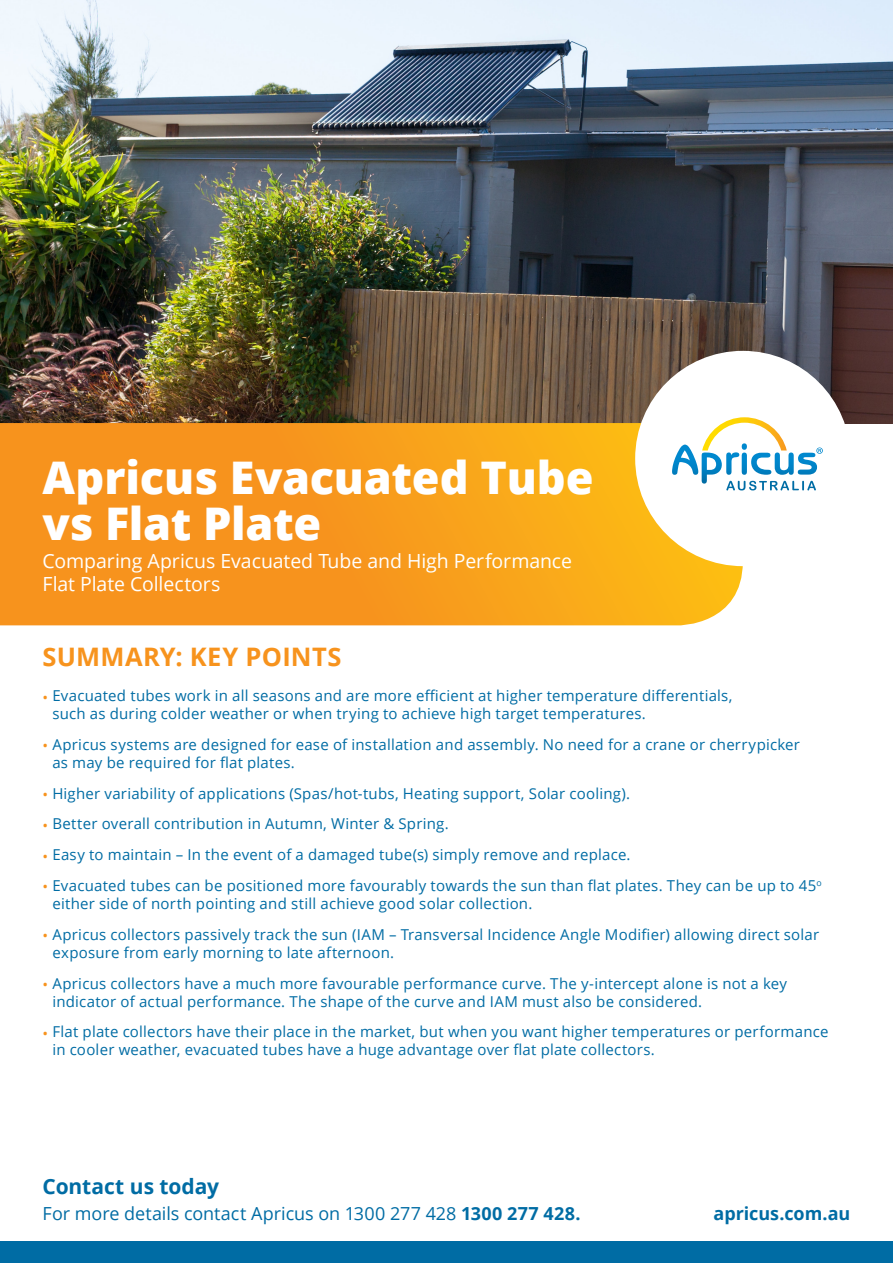
<style>
.page{position:relative;width:893px;height:1263px;background:#fff}
.page>*{position:absolute;margin:0;border:0;box-sizing:border-box;transform-origin:0 0}
.t1{font:800 45px "Open Sans";letter-spacing:-.005em;color:#fff}
.t2{font:700 25.5px "Open Sans";letter-spacing:.01em;color:#f7931d}
.t3{font:700 21px "Open Sans";letter-spacing:-.005em;color:#006ca4}
.t4{font:19.5px/23.4px "Open Sans";letter-spacing:-.005em;color:#fff}
.t5{font:18px "Open Sans";letter-spacing:-.005em;color:#006ca4}
.t6{font:700 18px "Open Sans";letter-spacing:-.005em;color:#006ca4}
.t7{font:15px/18px "Open Sans";letter-spacing:.015em;color:#006ca4}
.s1{color:#f7931d}
.s2{font-weight:700}
</style>
<div class="page">
<img style="left:0;top:0;width:893px;height:423px">
<div style="left:0;top:1242px;width:893px;height:21px;background:#006ca4"></div>
<svg style="left:0;top:423px;width:743px;height:202px;background:#f89e1c"></svg>
<div style="left:635px;top:351px;width:215px;height:215px;background:#fff;border-radius:50%"></div>
<svg style="left:672px;top:417px;width:151px;height:73px"></svg>
<p class="t1" style="left:43px;top:443px;width:552px">Apricus Evacuated Tube</p>
<p class="t1" style="left:43px;top:490px;width:280px">vs Flat Plate</p>
<p class="t4" style="left:43px;top:549px;width:531px">Comparing Apricus Evacuated Tube and High Performance<br>Flat Plate Collectors</p>
<p class="t2" style="left:43px;top:639px;width:300px">SUMMARY: KEY POINTS</p>
<p class="t7" style="left:52px;top:686px;width:682px;text-indent:-10px"><span class="s1">•</span> Evacuated tubes work in all seasons and are more efficient at higher temperature differentials, such as during colder weather or when trying to achieve high target temperatures.</p>
<p class="t7" style="left:52px;top:735px;width:749px;text-indent:-10px"><span class="s1">•</span> Apricus systems are designed for ease of installation and assembly. No need for a crane or cherrypicker as may be required for flat plates.</p>
<p class="t7" style="left:43px;top:784px;width:589px"><span class="s1">•</span> Higher variability of applications (Spas/hot-tubs, Heating support, Solar cooling).</p>
<p class="t7" style="left:43px;top:815px;width:408px"><span class="s1">•</span> Better overall contribution in Autumn, Winter &amp; Spring.</p>
<p class="t7" style="left:43px;top:845px;width:589px"><span class="s1">•</span> Easy to maintain – In the event of a damaged tube(s) simply remove and replace.</p>
<p class="t7" style="left:52px;top:876px;width:771px;text-indent:-10px"><span class="s1">•</span> Evacuated tubes can be positioned more favourably towards the sun than flat plates. They can be up to 45<sup>o </sup>either side of north pointing and still achieve good solar collection.</p>
<p class="t7" style="left:52px;top:925px;width:768px;text-indent:-10px"><span class="s1">•</span> Apricus collectors passively track the sun (IAM – Transversal Incidence Angle Modifier) allowing direct solar exposure from early morning to late afternoon.</p>
<p class="t7" style="left:52px;top:974px;width:736px;text-indent:-10px"><span class="s1">•</span> Apricus collectors have a much more favourable performance curve. The y-intercept alone is not a key indicator of actual performance. The shape of the curve and IAM must also be considered.</p>
<p class="t7" style="left:52px;top:1022px;width:778px;text-indent:-10px"><span class="s1">•</span> Flat plate collectors have their place in the market, but when you want higher temperatures or performance in cooler weather, evacuated tubes have a huge advantage over flat plate collectors.</p>
<p class="t3" style="left:43px;top:1171px;width:178px">Contact us today</p>
<p class="t5" style="left:43px;top:1201px;width:539px">For more details contact Apricus on 1300 277 428 <span class="s2">1300 277 428.</span></p>
<p class="t6" style="left:714px;top:1201px;width:138px">apricus.com.au</p>
</div>
